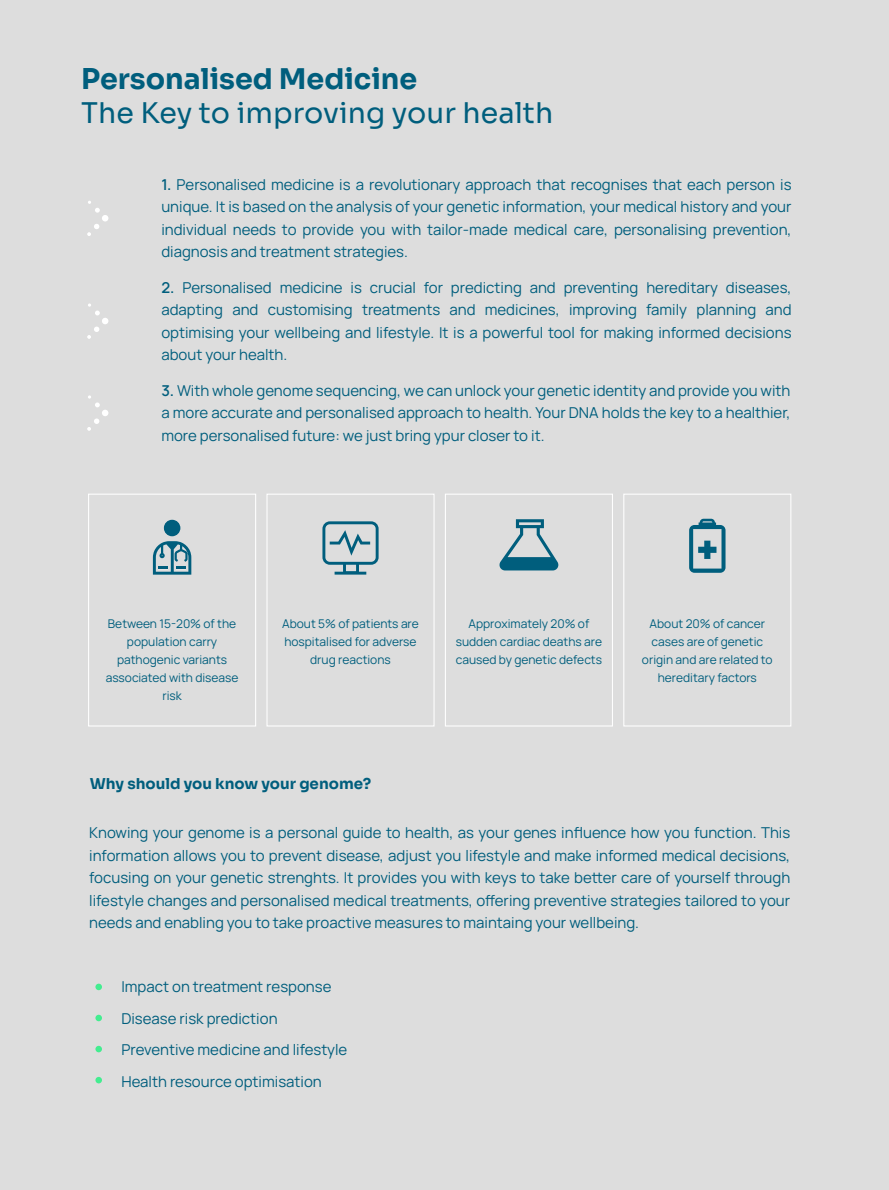
<style>
.page{position:relative;width:889px;height:1190px;background:#fff}
.page>*{position:absolute;margin:0;border:0;box-sizing:border-box;transform-origin:0 0}
.t1{font:28.5px "Sora";color:#005e7d}
.t2{font:700 28.5px "Sora";color:#005e7d}
.t3{font:15px/22.5px "Manrope";color:#005e7d;text-align:justify}
.t4{font:700 15px "Sora";color:#005e7d}
.t5{font:12px/18px "Manrope";color:#005e7d;text-align:center}
.s1{font-weight:600}
</style>
<div class="page">
<div style="left:0;top:0;width:888px;height:1190px;background:#ddd"></div>
<svg style="left:87px;top:201px;width:21px;height:35px"></svg>
<svg style="left:87px;top:303px;width:21px;height:36px"></svg>
<svg style="left:87px;top:395px;width:21px;height:36px"></svg>
<div style="left:88px;top:494px;width:168px;height:232px;border:1px solid #fff"></div>
<div style="left:266px;top:494px;width:168px;height:232px;border:1px solid #fff"></div>
<div style="left:445px;top:494px;width:168px;height:232px;border:1px solid #fff"></div>
<div style="left:623px;top:494px;width:168px;height:232px;border:1px solid #fff"></div>
<div style="left:164px;top:520px;width:16px;height:16px;background:#005e7d;border-radius:8px"></div>
<svg style="left:153px;top:541px;width:38px;height:34px"></svg>
<svg style="left:322px;top:521px;width:56px;height:53px"></svg>
<svg style="left:499px;top:519px;width:59px;height:51px"></svg>
<svg style="left:689px;top:519px;width:36px;height:54px"></svg>
<div style="left:95px;top:983px;width:7px;height:7px;background:#43ed90;border-radius:50%"></div>
<div style="left:95px;top:1015px;width:7px;height:6px;background:#43ed90;border-radius:50%"></div>
<div style="left:95px;top:1046px;width:7px;height:6px;background:#43ed90;border-radius:50%"></div>
<div style="left:95px;top:1077px;width:7px;height:6px;background:#43ed90;border-radius:50%"></div>
<h1 class="t2" style="left:81px;top:55px;width:337px">Personalised Medicine</h1>
<h1 class="t1" style="left:81px;top:89px;width:473px">The Key to improving your health</h1>
<p class="t3" style="left:161px;top:172px;width:631px"><span class="s1">1.</span> Personalised medicine is a revolutionary approach that recognises that each person is unique. It is based on the analysis of your genetic information, your medical history and your individual needs to provide you with tailor-made medical care, personalising prevention, diagnosis and treatment strategies.</p>
<p class="t3" style="left:161px;top:275px;width:631px"><span class="s1">2.</span> Personalised medicine is crucial for predicting and preventing hereditary diseases, adapting and customising treatments and medicines, improving family planning and optimising your wellbeing and lifestyle. It is a powerful tool for making informed decisions about your health.</p>
<p class="t3" style="left:161px;top:378px;width:630px"><span class="s1">3.</span> With whole genome sequencing, we can unlock your genetic identity and provide you with a more accurate and personalised approach to health. Your DNA holds the key to a healthier, more personalised future: we just bring ypur closer to it.</p>
<p class="t5" style="left:106px;top:614px;width:134px">Between 15-20% of the population carry pathogenic variants associated with disease risk</p>
<p class="t5" style="left:282px;top:614px;width:138px">About 5% of patients are hospitalised for adverse drug reactions</p>
<p class="t5" style="left:455px;top:614px;width:148px">Approximately 20% of sudden cardiac deaths are caused by genetic defects</p>
<p class="t5" style="left:642px;top:614px;width:132px">About 20% of cancer cases are of genetic origin and are related to hereditary factors</p>
<p class="t4" style="left:90px;top:772px;width:283px">Why should you know your genome?</p>
<p class="t3" style="left:89px;top:821px;width:702px">Knowing your genome is a personal guide to health, as your genes influence how you function. This information allows you to prevent disease, adjust you lifestyle and make informed medical decisions, focusing on your genetic strenghts. It provides you with keys to take better care of yourself through lifestyle changes and personalised medical treatments, offering preventive strategies tailored to your needs and enabling you to take proactive measures to maintaing your wellbeing.</p>
<p class="t3" style="left:121px;top:970px;width:227px;line-height:31.5px;text-align:left">Impact on treatment response<br>Disease risk prediction<br>Preventive medicine and lifestyle<br>Health resource optimisation</p>
</div>
